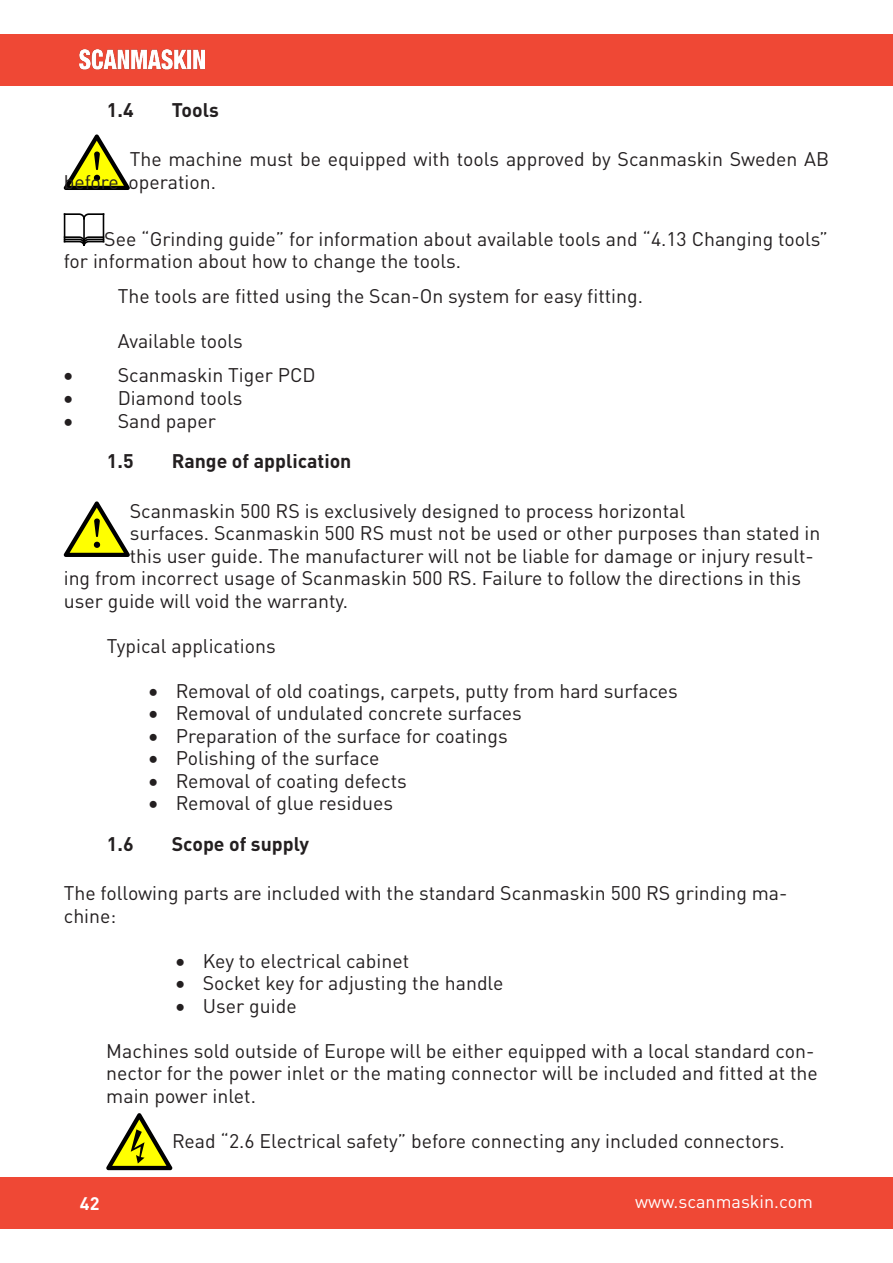
<style>
.page{position:relative;width:893px;height:1263px;background:#fff}
.page>*{position:absolute;margin:0;border:0;box-sizing:border-box;transform-origin:0 0}
.t1{font:19.5px/22.5px "DIN Pro";color:#231f20}
.t2{font:700 19.5px "DIN Pro";color:#231f20}
.t3{font:18px "DIN Pro";color:#fff}
.t4{font:700 18px "DIN Pro";color:#fff}
</style>
<div class="page">
<svg style="left:64px;top:134px;width:66px;height:56px"></svg>
<svg style="left:64px;top:213px;width:40px;height:32px"></svg>
<hr style="left:83px;top:219px;width:2px;height:27px;background:#000">
<svg style="left:64px;top:501px;width:66px;height:56px"></svg>
<svg style="left:106px;top:1113px;width:66px;height:57px"></svg>
<div style="left:0;top:34px;width:893px;height:51px;background:#ef4835"></div>
<div style="left:0;top:1178px;width:893px;height:51px;background:#ef4835"></div>
<img style="left:80px;top:50px;width:124px;height:19px">
<p class="t2" style="left:107px;top:95px;width:28px">1.4</p>
<p class="t2" style="left:172px;top:95px;width:49px">Tools</p>
<p class="t1" style="left:64px;top:146px;width:767px;text-indent:66px">The machine must be equipped with tools approved by Scanmaskin Sweden AB before operation.</p>
<p class="t1" style="left:64px;top:226px;width:766px;text-indent:40px">See “Grinding guide” for information about available tools and “4.13 Changing tools” for information about how to change the tools.</p>
<p class="t1" style="left:118px;top:283px;width:527px">The tools are fitted using the Scan-On system for easy fitting.</p>
<p class="t1" style="left:118px;top:328px;width:127px">Available tools</p>
<p class="t1" style="left:64px;top:362px;width:253px">• Scanmaskin Tiger PCD</p>
<p class="t1" style="left:64px;top:385px;width:180px">• Diamond tools</p>
<p class="t1" style="left:64px;top:407px;width:154px">• Sand paper</p>
<p class="t2" style="left:107px;top:446px;width:28px">1.5</p>
<p class="t2" style="left:172px;top:446px;width:181px">Range of application</p>
<p class="t1" style="left:130px;top:497px;width:557px">Scanmaskin 500 RS is exclusively designed to process horizontal</p>
<p class="t1" style="left:130px;top:520px;width:692px">surfaces. Scanmaskin 500 RS must not be used or other purposes than stated in</p>
<p class="t1" style="left:130px;top:542px;width:686px">this user guide. The manufacturer will not be liable for damage or injury result-</p>
<p class="t1" style="left:64px;top:565px;width:739px">ing from incorrect usage of Scanmaskin 500 RS. Failure to follow the directions in this</p>
<p class="t1" style="left:64px;top:587px;width:286px">user guide will void the warranty.</p>
<p class="t1" style="left:107px;top:632px;width:170px">Typical applications</p>
<p class="t1" style="left:149px;top:677px;width:531px">• Removal of old coatings, carpets, putty from hard surfaces</p>
<p class="t1" style="left:149px;top:700px;width:375px">• Removal of undulated concrete surfaces</p>
<p class="t1" style="left:149px;top:722px;width:360px">• Preparation of the surface for coatings</p>
<p class="t1" style="left:149px;top:745px;width:232px">• Polishing of the surface</p>
<p class="t1" style="left:149px;top:767px;width:259px">• Removal of coating defects</p>
<p class="t1" style="left:149px;top:790px;width:246px">• Removal of glue residues</p>
<p class="t2" style="left:107px;top:828px;width:28px">1.6</p>
<p class="t2" style="left:172px;top:828px;width:139px">Scope of supply</p>
<p class="t1" style="left:64px;top:880px;width:725px">The following parts are included with the standard Scanmaskin 500 RS grinding ma&shy;chine:</p>
<p class="t1" style="left:176px;top:947px;width:235px">• Key to electrical cabinet</p>
<p class="t1" style="left:176px;top:970px;width:329px">• Socket key for adjusting the handle</p>
<p class="t1" style="left:176px;top:992px;width:122px">• User guide</p>
<p class="t1" style="left:106px;top:1037px;width:713px">Machines sold outside of Europe will be either equipped with a local standard con&shy;nector for the power inlet or the mating connector will be included and fitted at the main power inlet.</p>
<p class="t1" style="left:172px;top:1127px;width:614px">Read “2.6 Electrical safety” before connecting any included connectors.</p>
<p class="t4" style="left:80px;top:1189px;width:21px">42</p>
<p class="t3" style="left:635px;top:1187px;width:179px">www.scanmaskin.com</p>
</div>
